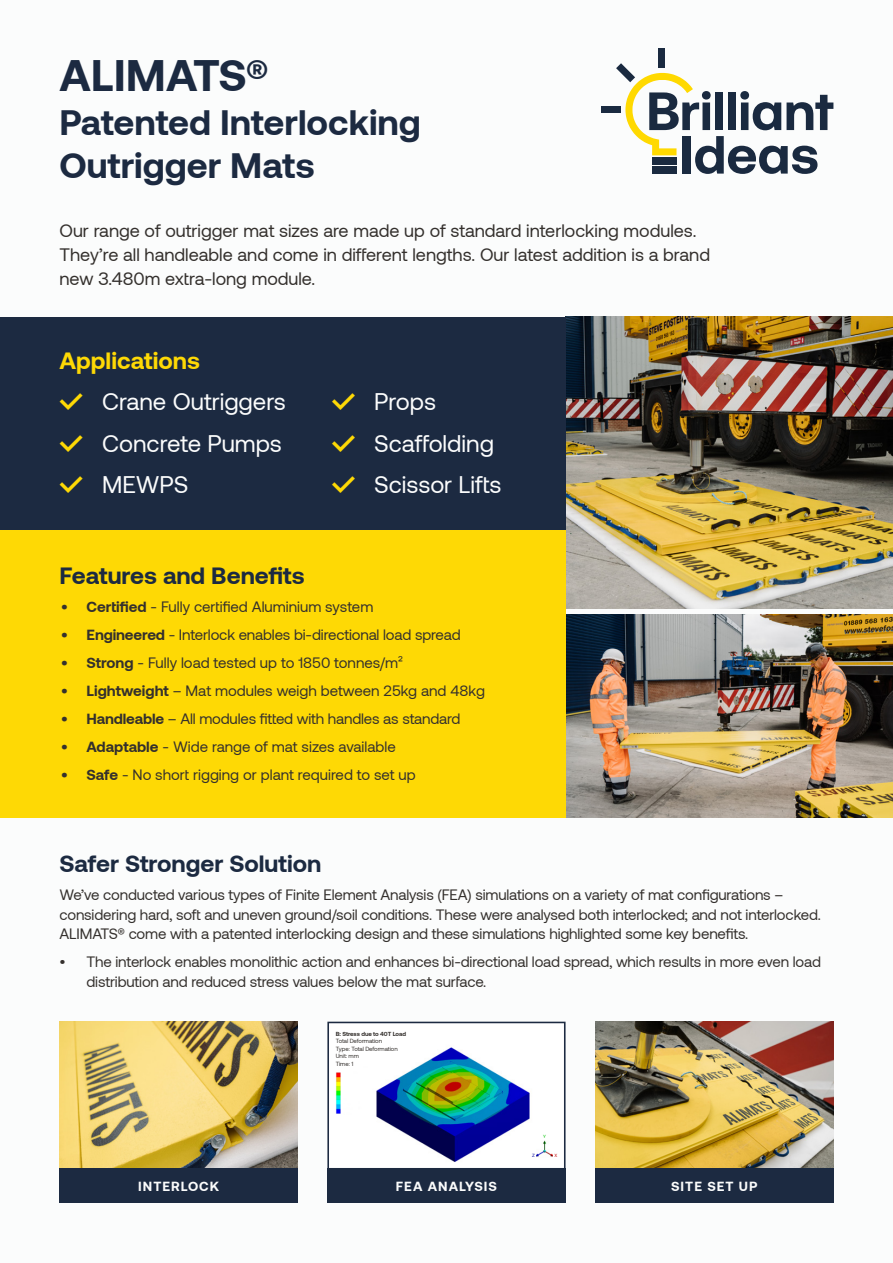
<style>
.page{position:relative;width:893px;height:1263px;background:#fbfcfc}
.page>*{position:absolute;margin:0;border:0;box-sizing:border-box;transform-origin:0 0}
.t1{font:700 45px "Aeonik";color:#1c2a41}
.t2{font:700 36px/43.5px "Aeonik";color:#1c2a41}
.t3{font:24px "Aeonik";color:#fbfcfc}
.Subtitle{font:700 24px "Aeonik";color:#1c2a41}
.Subtitle-2{font:700 24px "Aeonik";color:#fed905}
.Large_Body{font:18px/24px "Aeonik";color:#34302d}
.Paragraph_Style_1{font:15px/19.5px "Aeonik";letter-spacing:-.01em;color:#34302d}
.Paragraph_Style_3{font:700 13.5px "Aeonik";letter-spacing:.075em;color:#fbfcfc}
.Paragraph_Style_1-2{font:6px "Aeonik";letter-spacing:-.01em;color:#34302d}
.Paragraph_Style_1-3{font:700 6px "Aeonik";letter-spacing:-.01em;color:#34302d}
.Paragraph_Style_1-4{font:4.5px "Aeonik";color:#00c300}
.Paragraph_Style_1-5{font:4.5px "Aeonik";color:#000098}
.Paragraph_Style_1-6{font:4.5px "Aeonik";color:#be0000}
.s1{font-weight:700;color:#fed905}
.s2{font-weight:700}
</style>
<div class="page">
<div style="left:658px;top:48px;width:7px;height:20px;background:#1a2a40"></div>
<div style="left:601px;top:106px;width:20px;height:7px;background:#1a2a40"></div>
<svg style="left:616px;top:63px;width:217px;height:111px"></svg>
<img style="left:566px;top:317px;width:327px;height:291px">
<img style="left:566px;top:614px;width:327px;height:204px">
<div style="left:0;top:529px;width:566px;height:289px;background:#fed905"></div>
<div style="left:0;top:317px;width:566px;height:212px;background:#1c2a41"></div>
<img style="left:60px;top:1022px;width:238px;height:146px">
<img style="left:595px;top:1022px;width:238px;height:146px">
<div style="left:328px;top:1022px;width:237px;height:147px;background:#fff"></div>
<img style="left:376px;top:1047px;width:177px;height:115px">
<div style="left:327px;top:1022px;width:239px;height:147px;border:2px solid #1c2a41"></div>
<div style="left:60px;top:1168px;width:238px;height:35px;background:#1c2a41"></div>
<div style="left:595px;top:1168px;width:238px;height:35px;background:#1c2a41"></div>
<div style="left:327px;top:1168px;width:239px;height:35px;background:#1c2a41"></div>
<img style="left:336px;top:1072px;width:5px;height:42px">
<div style="left:336px;top:1031px;width:71px;height:35px;background:#fff"></div>
<div style="left:541px;top:1133px;width:7px;height:7px;background:#fff"></div>
<svg style="left:531px;top:1154px;width:5px;height:4px"></svg>
<p class="t1" style="left:60px;top:49px;width:211px">ALIMATS®</p>
<p class="t2" style="left:60px;top:100px;width:363px">Patented Interlocking<br>Outrigger Mats</p>
<p class="Large_Body" style="left:60px;top:219px;width:652px">Our range of outrigger mat sizes are made up of standard interlocking modules.<br>They’re all handleable and come in different lengths. Our latest addition is a brand new 3.480m extra-long module.</p>
<p class="Subtitle-2" style="left:60px;top:347px;width:142px">Applications</p>
<p class="t3" style="left:60px;top:389px;width:228px"><span class="s1">✓</span> Crane Outriggers</p>
<p class="t3" style="left:60px;top:430px;width:224px"><span class="s1">✓</span> Concrete Pumps</p>
<p class="t3" style="left:60px;top:472px;width:130px"><span class="s1">✓</span> MEWPS</p>
<p class="t3" style="left:332px;top:389px;width:106px"><span class="s1">✓</span> Props</p>
<p class="t3" style="left:332px;top:430px;width:164px"><span class="s1">✓</span> Scaffolding</p>
<p class="t3" style="left:332px;top:472px;width:171px"><span class="s1">✓</span> Scissor Lifts</p>
<p class="Subtitle" style="left:60px;top:562px;width:247px">Features and Benefits</p>
<p class="Paragraph_Style_1" style="left:61px;top:597px;width:314px"><span class="s2">• Certified</span> - Fully certified Aluminium system</p>
<p class="Paragraph_Style_1" style="left:61px;top:625px;width:401px"><span class="s2">• Engineered</span> - Interlock enables bi-directional load spread</p>
<p class="Paragraph_Style_1" style="left:61px;top:653px;width:343px"><span class="s2">• Strong</span> - Fully load tested up to 1850 tonnes/m²</p>
<p class="Paragraph_Style_1" style="left:61px;top:681px;width:425px"><span class="s2">• Lightweight</span> – Mat modules weigh between 25kg and 48kg</p>
<p class="Paragraph_Style_1" style="left:61px;top:709px;width:401px"><span class="s2">• Handleable</span> – All modules fitted with handles as standard</p>
<p class="Paragraph_Style_1" style="left:61px;top:737px;width:336px"><span class="s2">• Adaptable</span> - Wide range of mat sizes available</p>
<p class="Paragraph_Style_1" style="left:61px;top:765px;width:356px"><span class="s2">• Safe</span> - No short rigging or plant required to set up</p>
<p class="Subtitle" style="left:60px;top:850px;width:263px">Safer Stronger Solution</p>
<p class="Paragraph_Style_1" style="left:60px;top:885px;width:763px">We’ve conducted various types of Finite Element Analysis (FEA) simulations on a variety of mat configurations – considering hard, soft and uneven ground/soil conditions. These were analysed both interlocked; and not interlocked.<br>ALIMATS® come with a patented interlocking design and these simulations highlighted some key benefits.</p>
<p class="Paragraph_Style_1" style="left:87px;top:952px;width:736px;text-indent:-27px">• The interlock enables monolithic action and enhances bi-directional load spread, which results in more even load distribution and reduced stress values below the mat surface.</p>
<p class="Paragraph_Style_1-3" style="left:336px;top:1030px;width:72px">B: Stress due to 40T Load</p>
<p class="Paragraph_Style_1-2" style="left:336px;top:1038px;width:48px">Total Deformation</p>
<p class="Paragraph_Style_1-2" style="left:336px;top:1045px;width:63px">Type: Total Deformation</p>
<p class="Paragraph_Style_1-2" style="left:336px;top:1053px;width:25px">Unit: mm</p>
<p class="Paragraph_Style_1-2" style="left:336px;top:1060px;width:19px">Time: 1</p>
<p class="Paragraph_Style_1-4" style="left:543px;top:1134px;width:4px">Y</p>
<p class="Paragraph_Style_1-5" style="left:532px;top:1153px;width:4px">Z</p>
<p class="Paragraph_Style_1-6" style="left:555px;top:1153px;width:4px">X</p>
<p class="Paragraph_Style_3" style="left:138px;top:1178px;width:82px">INTERLOCK</p>
<p class="Paragraph_Style_3" style="left:396px;top:1178px;width:103px">FEA ANALYSIS</p>
<p class="Paragraph_Style_3" style="left:671px;top:1178px;width:88px">SITE SET UP</p>
</div>
